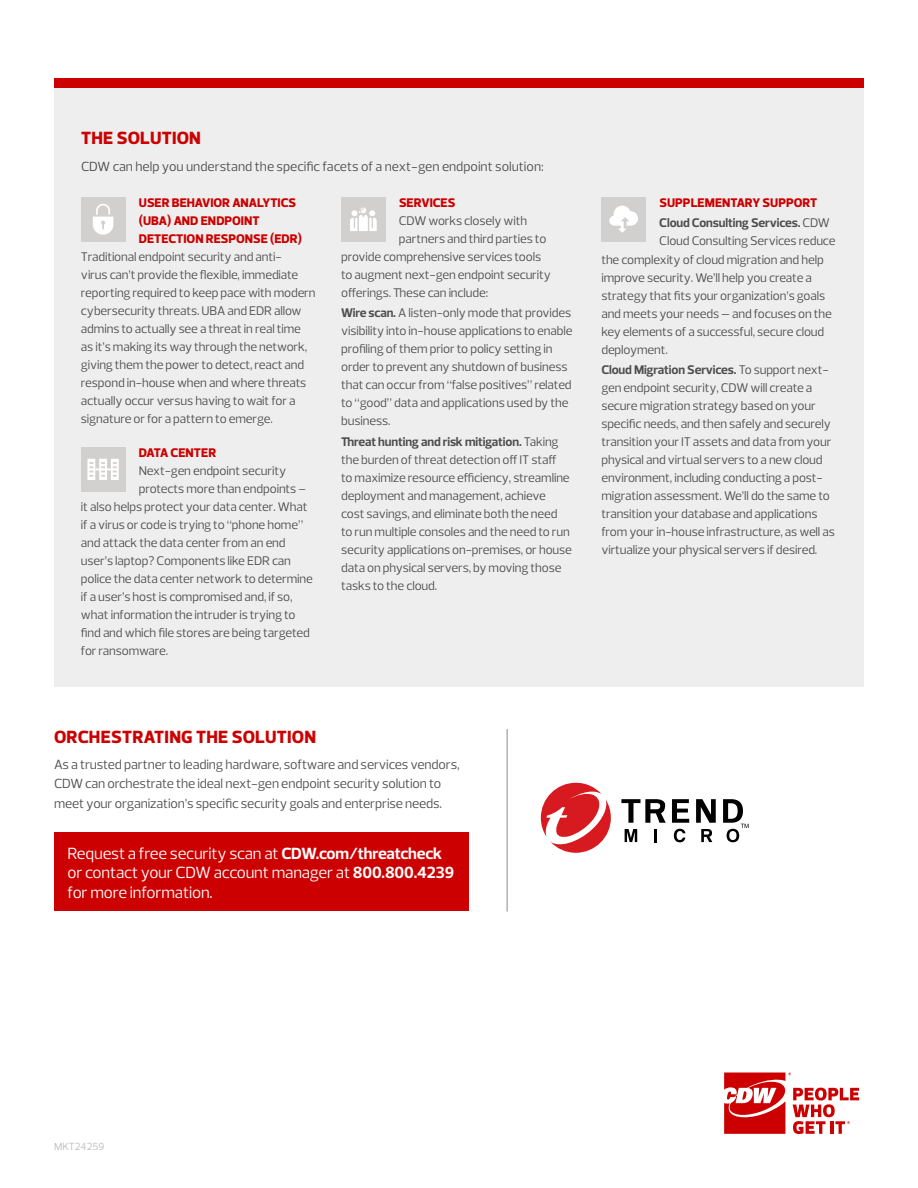
<style>
.page{position:relative;width:918px;height:1188px;background:#fff}
.page>*{position:absolute;margin:0;border:0;box-sizing:border-box;transform-origin:0 0}
.t1{font:800 18px "Prelo";letter-spacing:.015em;color:#c00}
.t2{font:16.5px/19.5px "Prelo";letter-spacing:-.01em;color:#fff}
.t3{font:13.5px/19.5px "Prelo";letter-spacing:-.01em;color:#4d4d4f}
.t4{font:12.75px/18px "Prelo";letter-spacing:-.01em;color:#4d4d4f}
.t5{font:800 12.75px/18px "Prelo";letter-spacing:-.005em;color:#c00}
.t6{font:700 12.75px/20.7px "Prelo";letter-spacing:-.01em;color:#4d4d4f}
.t7{font:10.5px "Prelo";color:#bcbcbc}
.s1{font-weight:700}
.s2{font-weight:800;color:#c00}
.s3{font-weight:400}
</style>
<div class="page">
<div style="left:54px;top:78px;width:810px;height:609px;background:#efeeee"></div>
<div style="left:54px;top:78px;width:810px;height:10px;background:#c00"></div>
<div style="left:54px;top:833px;width:415px;height:78px;background:#c00"></div>
<hr style="left:507px;top:729px;width:1px;height:183px;background:#898b8e">
<svg style="left:724px;top:1073px;width:135px;height:61px"></svg>
<svg style="left:621px;top:799px;width:45px;height:24px"></svg>
<svg style="left:672px;top:799px;width:17px;height:24px"></svg>
<svg style="left:696px;top:799px;width:20px;height:24px"></svg>
<svg style="left:625px;top:829px;width:12px;height:13px"></svg>
<svg style="left:655px;top:829px;width:2px;height:13px"></svg>
<svg style="left:701px;top:829px;width:11px;height:13px"></svg>
<svg style="left:674px;top:829px;width:11px;height:13px"></svg>
<svg style="left:723px;top:799px;width:26px;height:43px"></svg>
<svg style="left:541px;top:783px;width:70px;height:70px"></svg>
<div style="left:81px;top:197px;width:44px;height:44px;background:#d1d0ce"></div>
<svg style="left:93px;top:204px;width:20px;height:31px"></svg>
<div style="left:81px;top:447px;width:44px;height:45px;background:#d1d0ce"></div>
<svg style="left:87px;top:459px;width:32px;height:21px"></svg>
<div style="left:341px;top:197px;width:45px;height:44px;background:#d1d0ce"></div>
<svg style="left:350px;top:207px;width:27px;height:24px"></svg>
<div style="left:602px;top:197px;width:44px;height:44px;background:#d1d0ce"></div>
<svg style="left:609px;top:206px;width:29px;height:27px"></svg>
<h1 class="t1" style="left:81px;top:127px;width:121px">THE SOLUTION</h1>
<p class="t3" style="left:81px;top:156px;width:464px">CDW can help you understand the specific facets of a next-gen endpoint solution:</p>
<p class="t5" style="left:139px;top:193px;width:165px">USER BEHAVIOR ANALYTICS (UBA) AND ENDPOINT<br>DETECTION RESPONSE (EDR)</p>
<p class="t4" style="left:81px;top:247px;width:236px">Traditional endpoint security and anti-<br>virus can’t provide the flexible, immediate reporting required to keep pace with modern cybersecurity threats. UBA and EDR allow admins to actually see a threat in real time as it’s making its way through the network, giving them the power to detect, react and respond in-house when and where threats actually occur versus having to wait for a signature or for a pattern to emerge.</p>
<p class="t5" style="left:139px;top:444px;width:79px">DATA CENTER</p>
<p class="t4" style="left:139px;top:462px;width:149px">Next-gen endpoint security</p>
<p class="t4" style="left:139px;top:480px;width:169px">protects more than endpoints –</p>
<p class="t4" style="left:81px;top:498px;width:228px">it also helps protect your data center. What</p>
<p class="t4" style="left:81px;top:516px;width:224px">if a virus or code is trying to “phone home”</p>
<p class="t4" style="left:81px;top:534px;width:206px">and attack the data center from an end</p>
<p class="t4" style="left:81px;top:552px;width:211px">user’s laptop? Components like EDR can</p>
<p class="t4" style="left:81px;top:570px;width:233px">police the data center network to determine</p>
<p class="t4" style="left:81px;top:588px;width:213px">if a user’s host is compromised and, if so,</p>
<p class="t4" style="left:81px;top:606px;width:216px">what information the intruder is trying to</p>
<p class="t4" style="left:81px;top:624px;width:230px">find and which file stores are being targeted</p>
<p class="t4" style="left:81px;top:642px;width:89px">for ransomware.</p>
<p class="t5" style="left:399px;top:193px;width:58px">SERVICES</p>
<p class="t4" style="left:399px;top:211px;width:130px">CDW works closely with</p>
<p class="t4" style="left:399px;top:229px;width:149px">partners and third parties to</p>
<p class="t4" style="left:341px;top:247px;width:201px">provide comprehensive services tools</p>
<p class="t4" style="left:341px;top:265px;width:211px">to augment next-gen endpoint security</p>
<p class="t4" style="left:341px;top:283px;width:149px">offerings. These can include:</p>
<p class="t4" style="left:341px;top:304px;width:233px"><span class="s1">Wire scan.</span> A listen-only mode that provides visibility into in-house applications to enable profiling of them prior to policy setting in order to prevent any shutdown of business that can occur from “false positives” related to “good” data and applications used by the business.</p>
<p class="t4" style="left:341px;top:433px;width:232px"><span class="s1">Threat hunting and risk mitigation.</span> Taking the burden of threat detection off IT staff<br>to maximize resource efficiency, streamline deployment and management, achieve cost savings, and eliminate both the need to run multiple consoles and the need to run security applications on-premises, or house data on physical servers, by moving those tasks to the cloud.</p>
<p class="t6" style="left:659px;top:192px;width:172px"><span class="s2">SUPPLEMENTARY SUPPORT<br></span>Cloud Consulting Services. <span class="s3">CDW</span></p>
<p class="t4" style="left:601px;top:232px;width:236px;text-indent:58px">Cloud Consulting Services reduce the complexity of cloud migration and help improve security. We’ll help you create a strategy that fits your organization’s goals and meets your needs — and focuses on the key elements of a successful, secure cloud deployment.</p>
<p class="t4" style="left:601px;top:361px;width:235px"><span class="s1">Cloud Migration Services.</span> To support next&shy;gen endpoint security, CDW will create a secure migration strategy based on your specific needs, and then safely and securely transition your IT assets and data from your physical and virtual servers to a new cloud environment, including conducting a post&shy;migration assessment. We’ll do the same to transition your database and applications from your in-house infrastructure, as well as virtualize your physical servers if desired.</p>
<h1 class="t1" style="left:54px;top:725px;width:263px">ORCHESTRATING THE SOLUTION</h1>
<p class="t3" style="left:54px;top:754px;width:407px">As a trusted partner to leading hardware, software and services vendors,<br>CDW can orchestrate the ideal next-gen endpoint security solution to meet your organization’s specific security goals and enterprise needs.</p>
<p class="t2" style="left:68px;top:843px;width:388px">Request a free security scan at <span class="s1">CDW.com/threatcheck </span>or contact your CDW account manager at <span class="s1">800.800.4239 </span>for more information.</p>
<p class="t7" style="left:54px;top:1140px;width:52px">MKT24259</p>
</div>
